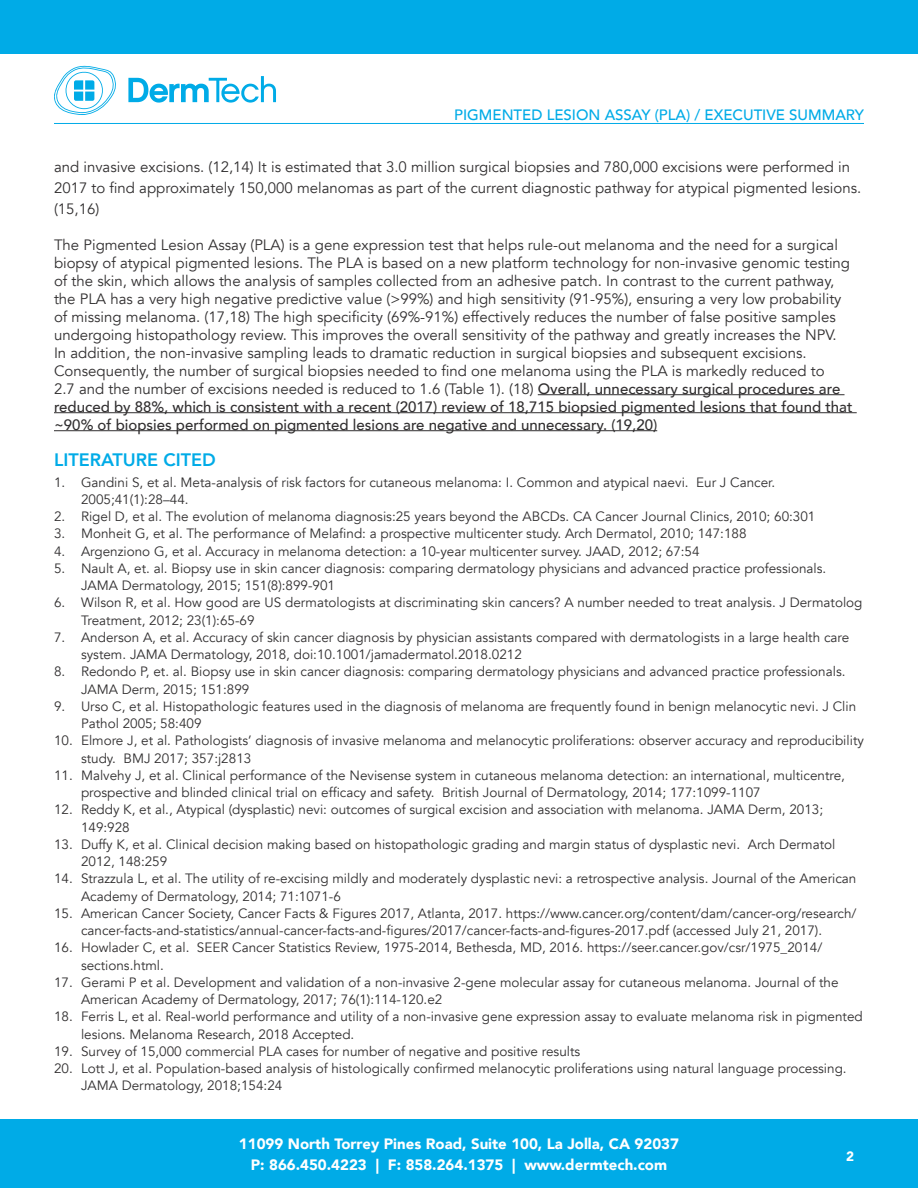
<style>
.page{position:relative;width:918px;height:1188px;background:#fff}
.page>*{position:absolute;margin:0;border:0;box-sizing:border-box;transform-origin:0 0}
.t1{font:800 18px "Avenir";color:#00abe7}
.t2{font:15px/18px "Avenir";color:#312f30}
.t3{font:900 15px/21px "Avenir";color:#fff;text-align:center}
.t4{font:500 15px "Avenir";color:#00abe7}
.t5{font:13.5px/17.2px "Avenir";color:#312f30}
.t6{font:900 13.5px "Avenir";color:#fff}
.s1{font-weight:500}
</style>
<div class="page">
<div style="left:0;top:1119px;width:918px;height:69px;background:#00abe7"></div>
<div style="left:0;top:0;width:918px;height:54px;background:#00abe7"></div>
<hr style="left:538px;top:394px;width:307px;height:1px;background:#312f30">
<hr style="left:54px;top:412px;width:803px;height:1px;background:#312f30">
<hr style="left:54px;top:430px;width:603px;height:1px;background:#312f30">
<svg style="left:128px;top:76px;width:148px;height:27px"></svg>
<svg style="left:54px;top:65px;width:62px;height:50px"></svg>
<hr style="left:54px;top:123px;width:810px;height:1px;background:#00abe7">
<p class="t4" style="left:454px;top:102px;width:411px">PIGMENTED LESION ASSAY (PLA) / EXECUTIVE SUMMARY</p>
<p class="t2" style="left:54px;top:156px;width:809px;line-height:21px">and invasive excisions. (12,14) It is estimated that 3.0 million surgical biopsies and 780,000 excisions were performed in<br>2017 to find approximately 150,000 melanomas as part of the current diagnostic pathway for atypical pigmented lesions. (15,16)</p>
<p class="t2" style="left:54px;top:236px;width:800px">The Pigmented Lesion Assay (PLA) is a gene expression test that helps rule-out melanoma and the need for a surgical biopsy of atypical pigmented lesions. The PLA is based on a new platform technology for non-invasive genomic testing of the skin, which allows the analysis of samples collected from an adhesive patch. In contrast to the current pathway, the PLA has a very high negative predictive value (&gt;99%) and high sensitivity (91-95%), ensuring a very low probability of missing melanoma. (17,18) The high specificity (69%-91%) effectively reduces the number of false positive samples undergoing histopathology review. This improves the overall sensitivity of the pathway and greatly increases the NPV.<br>In addition, the non-invasive sampling leads to dramatic reduction in surgical biopsies and subsequent excisions.<br>Consequently, the number of surgical biopsies needed to find one melanoma using the PLA is markedly reduced to<br>2.7 and the number of excisions needed is reduced to 1.6 (Table 1). (18) <span class="s1">Overall, unnecessary surgical procedures are reduced by 88%, which is consistent with a recent (2017) review of 18,715 biopsied pigmented lesions that found that ~90% of biopsies performed on pigmented lesions are negative and unnecessary. (19,20)</span></p>
<p class="t1" style="left:54px;top:445px;width:163px">LITERATURE CITED</p>
<p class="t5" style="left:81px;top:474px;width:696px;text-indent:-27px">1. Gandini S, et al. Meta-analysis of risk factors for cutaneous melanoma: I. Common and atypical naevi. Eur J Cancer.<br>2005;41(1):28–44.</p>
<p class="t5" style="left:54px;top:508px;width:763px">2. Rigel D, et al. The evolution of melanoma diagnosis:25 years beyond the ABCDs. CA Cancer Journal Clinics, 2010; 60:301</p>
<p class="t5" style="left:54px;top:525px;width:694px">3. Monheit G, et al. The performance of Melafind: a prospective multicenter study. Arch Dermatol, 2010; 147:188</p>
<p class="t5" style="left:54px;top:543px;width:647px">4. Argenziono G, et al. Accuracy in melanoma detection: a 10-year multicenter survey. JAAD, 2012; 67:54</p>
<p class="t5" style="left:81px;top:560px;width:747px;text-indent:-27px">5. Nault A, et. al. Biopsy use in skin cancer diagnosis: comparing dermatology physicians and advanced practice professionals.<br>JAMA Dermatology, 2015; 151(8):899-901</p>
<p class="t5" style="left:81px;top:594px;width:783px;text-indent:-27px">6. Wilson R, et al. How good are US dermatologists at discriminating skin cancers? A number needed to treat analysis. J Dermatolog<br>Treatment, 2012; 23(1):65-69</p>
<p class="t5" style="left:81px;top:629px;width:770px;text-indent:-27px">7. Anderson A, et al. Accuracy of skin cancer diagnosis by physician assistants compared with dermatologists in a large health care system. JAMA Dermatology, 2018, doi:10.1001/jamadermatol.2018.0212</p>
<p class="t5" style="left:81px;top:663px;width:766px;text-indent:-27px">8. Redondo P, et. al. Biopsy use in skin cancer diagnosis: comparing dermatology physicians and advanced practice professionals.<br>JAMA Derm, 2015; 151:899</p>
<p class="t5" style="left:81px;top:698px;width:777px;text-indent:-27px">9. Urso C, et al. Histopathologic features used in the diagnosis of melanoma are frequently found in benign melanocytic nevi. J Clin<br>Pathol 2005; 58:409</p>
<p class="t5" style="left:81px;top:732px;width:784px;text-indent:-27px">10. Elmore J, et al. Pathologists’ diagnosis of invasive melanoma and melanocytic proliferations: observer accuracy and reproducibility study. BMJ 2017; 357:j2813</p>
<p class="t5" style="left:81px;top:767px;width:766px;text-indent:-27px">11. Malvehy J, et al. Clinical performance of the Nevisense system in cutaneous melanoma detection: an international, multicentre, prospective and blinded clinical trial on efficacy and safety. British Journal of Dermatology, 2014; 177:1099-1107</p>
<p class="t5" style="left:81px;top:801px;width:744px;text-indent:-27px">12. Reddy K, et al., Atypical (dysplastic) nevi: outcomes of surgical excision and association with melanoma. JAMA Derm, 2013;<br>149:928</p>
<p class="t5" style="left:81px;top:836px;width:756px;text-indent:-27px">13. Duffy K, et al. Clinical decision making based on histopathologic grading and margin status of dysplastic nevi. Arch Dermatol<br>2012, 148:259</p>
<p class="t5" style="left:81px;top:870px;width:777px;text-indent:-27px">14. Strazzula L, et al. The utility of re-excising mildly and moderately dysplastic nevi: a retrospective analysis. Journal of the American<br>Academy of Dermatology, 2014; 71:1071-6</p>
<p class="t5" style="left:54px;top:905px;width:804px;text-align:center">15. American Cancer Society, Cancer Facts &amp; Figures 2017, Atlanta, 2017. https://www.cancer.org/content/dam/cancer-org/research/ cancer-facts-and-statistics/annual-cancer-facts-and-figures/2017/cancer-facts-and-figures-2017.pdf (accessed July 21, 2017).</p>
<p class="t5" style="left:81px;top:939px;width:743px;text-indent:-27px">16. Howlader C, et al. SEER Cancer Statistics Review, 1975-2014, Bethesda, MD, 2016. https://seer.cancer.gov/csr/1975_2014/ sections.html.</p>
<p class="t5" style="left:81px;top:974px;width:759px;text-indent:-27px">17. Gerami P et al. Development and validation of a non-invasive 2-gene molecular assay for cutaneous melanoma. Journal of the<br>American Academy of Dermatology, 2017; 76(1):114-120.e2</p>
<p class="t5" style="left:81px;top:1008px;width:783px;text-indent:-27px">18. Ferris L, et al. Real-world performance and utility of a non-invasive gene expression assay to evaluate melanoma risk in pigmented lesions. Melanoma Research, 2018 Accepted.</p>
<p class="t5" style="left:54px;top:1043px;width:528px">19. Survey of 15,000 commercial PLA cases for number of negative and positive results</p>
<p class="t5" style="left:81px;top:1060px;width:767px;text-indent:-27px">20. Lott J, et al. Population-based analysis of histologically confirmed melanocytic proliferations using natural language processing.<br>JAMA Dermatology, 2018;154:24</p>
<p class="t3" style="left:239px;top:1133px;width:442px">11099 North Torrey Pines Road, Suite 100, La Jolla, CA 92037<br>P: 866.450.4223 | F: 858.264.1375 | www.dermtech.com</p>
<p class="t6" style="left:846px;top:1144px;width:9px">2</p>
</div>
